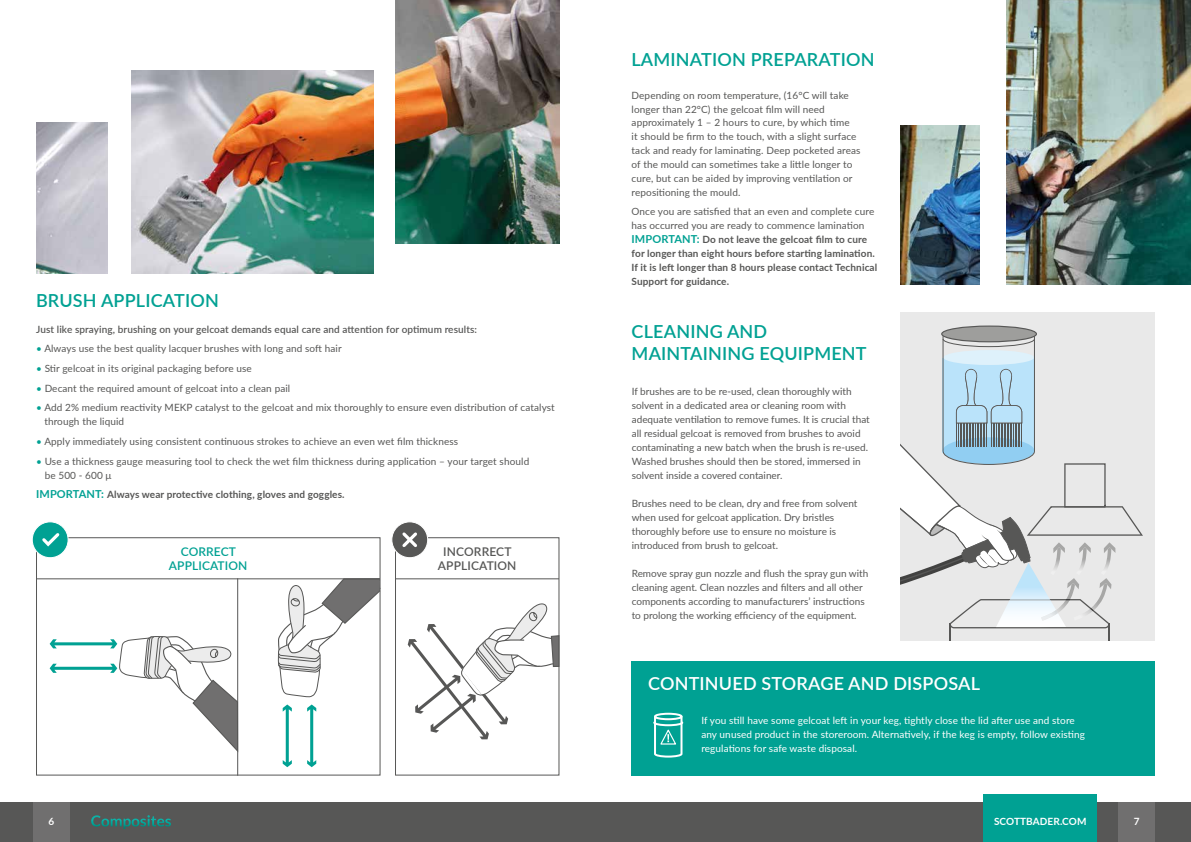
<style>
.page{position:relative;width:1191px;height:842px;background:#fff}
.page>*{position:absolute;margin:0;border:0;box-sizing:border-box;transform-origin:0 0}
.t1{font:600 18px/22px "Lato";letter-spacing:.01em;color:#00a193}
.t2{font:600 18px "Lato";letter-spacing:.01em;color:#fff}
.t3{font:600 12px/14.4px "Lato";letter-spacing:.01em;color:#575756;text-align:center}
.t4{font:600 12px/14.4px "Lato";letter-spacing:.01em;color:#00a193;text-align:center}
.t5{font:10px/14px "Lato";color:#575756}
.t6{font:700 10px/13.8px "Lato";letter-spacing:.01em;color:#575756}
.t7{font:10px/14px "Lato";letter-spacing:.01em;color:#fff}
.t8{font:600 10px "Lato";letter-spacing:.01em;color:#575756}
.t9{font:700 10px "Lato";letter-spacing:.01em;color:#fff}
.s1{color:#00a193}
.s2{font-size:11px;color:#00a193}
.s3{font-weight:400}
</style>
<div class="page">
<svg style="left:277px;top:578px;width:104px;height:119px"></svg>
<div style="left:900px;top:312px;width:255px;height:329px;background:#e9e9e9"></div>
<div style="left:0;top:802px;width:1191px;height:40px;background:#575756"></div>
<div style="left:983px;top:794px;width:114px;height:48px;background:#00a193"></div>
<div style="left:33px;top:802px;width:36px;height:40px;background:#706f6f"></div>
<div style="left:1118px;top:802px;width:36px;height:40px;background:#706f6f"></div>
<svg style="left:91px;top:815px;width:80px;height:14px"></svg>
<img style="left:900px;top:126px;width:79px;height:159px">
<img style="left:1006px;top:0;width:185px;height:285px">
<div style="left:631px;top:661px;width:524px;height:114px;background:#00a193"></div>
<div style="left:654px;top:713px;width:28px;height:7px;border:2px solid #fff;border-radius:50%"></div>
<svg style="left:653px;top:715px;width:31px;height:43px"></svg>
<div style="left:395px;top:537px;width:164px;height:238px;border:1px solid #575756"></div>
<div style="left:36px;top:537px;width:344px;height:238px;border:1px solid #575756"></div>
<hr style="left:395px;top:578px;width:164px;height:1px;background:#575756">
<hr style="left:36px;top:578px;width:344px;height:1px;background:#575756">
<hr style="left:237px;top:578px;width:1px;height:198px;background:#575756">
<div style="left:392px;top:522px;width:36px;height:36px;background:#575756;border-radius:50%"></div>
<div style="left:391px;top:521px;width:37px;height:37px;border:1px solid #fff;border-radius:50%"></div>
<svg style="left:402px;top:532px;width:15px;height:15px"></svg>
<div style="left:32px;top:522px;width:36px;height:36px;background:#00a193;border-radius:50%"></div>
<div style="left:32px;top:521px;width:37px;height:37px;border:1px solid #fff;border-radius:50%"></div>
<svg style="left:42px;top:533px;width:18px;height:14px"></svg>
<svg style="left:307px;top:704px;width:9px;height:63px"></svg>
<svg style="left:283px;top:704px;width:9px;height:63px"></svg>
<svg style="left:50px;top:635px;width:189px;height:119px"></svg>
<svg style="left:408px;top:599px;width:152px;height:140px"></svg>
<img style="left:132px;top:71px;width:241px;height:203px">
<img style="left:36px;top:123px;width:71px;height:151px">
<img style="left:395px;top:0;width:164px;height:244px">
<div style="left:943px;top:358px;width:91px;height:94px;background:#bae3fa"></div>
<div style="left:941px;top:325px;width:96px;height:17px;background:#9e9e9c;border:1px solid #575756;border-radius:50%"></div>
<svg style="left:943px;top:338px;width:91px;height:10px"></svg>
<div style="left:943px;top:350px;width:91px;height:15px;background:#def1fb;border-radius:50%"></div>
<hr style="left:942px;top:336px;width:1px;height:115px;background:#575756">
<hr style="left:1034px;top:336px;width:1px;height:115px;background:#575756">
<svg style="left:900px;top:369px;width:243px;height:272px"></svg>
<h1 class="t1" style="left:36px;top:289px;width:184px">BRUSH APPLICATION</h1>
<p class="t8" style="left:36px;top:322px;width:442px">Just like spraying, brushing on your gelcoat demands equal care and attention for optimum results:</p>
<p class="t5" style="left:36px;top:341px;width:307px"><span class="s1">•</span> Always use the best quality lacquer brushes with long and soft hair</p>
<p class="t5" style="left:36px;top:361px;width:217px"><span class="s1">•</span> Stir gelcoat in its original packaging before use</p>
<p class="t5" style="left:36px;top:381px;width:256px"><span class="s1">•</span> Decant the required amount of gelcoat into a clean pail</p>
<p class="t5" style="left:44px;top:400px;width:512px;text-indent:-8px"><span class="s1">•</span> Add 2% medium reactivity MEKP catalyst to the gelcoat and mix thoroughly to ensure even distribution of catalyst through the liquid</p>
<p class="t5" style="left:36px;top:434px;width:423px"><span class="s1">•</span> Apply immediately using consistent continuous strokes to achieve an even wet film thickness</p>
<p class="t5" style="left:45px;top:454px;width:486px;text-indent:-9px"><span class="s1">•</span> Use a thickness gauge measuring tool to check the wet film thickness during application – your target should be 500 - 600 μ</p>
<p class="t6" style="left:36px;top:487px;width:310px"><span class="s2">IMPORTANT:</span> Always wear protective clothing, gloves and goggles.</p>
<p class="t4" style="left:169px;top:544px;width:80px">CORRECT<br>APPLICATION</p>
<p class="t3" style="left:438px;top:544px;width:80px">INCORRECT<br>APPLICATION</p>
<h1 class="t1" style="left:631px;top:47px;width:244px">LAMINATION PREPARATION</h1>
<p class="t5" style="left:631px;top:88px;width:230px">Depending on room temperature, (16°C will take longer than 22°C) the gelcoat film will need approximately 1 – 2 hours to cure, by which time<br>it should be firm to the touch, with a slight surface tack and ready for laminating. Deep pocketed areas of the mould can sometimes take a little longer to cure, but can be aided by improving ventilation or repositioning the mould.</p>
<p class="t6" style="left:631px;top:204px;width:247px"><span class="s3">Once you are satisfied that an even and complete cure has occurred you are ready to commence lamination </span><span class="s2">IMPORTANT:</span> Do not leave the gelcoat film to cure for longer than eight hours before starting lamination.<br>If it is left longer than 8 hours please contact Technical Support for guidance.</p>
<h1 class="t1" style="left:631px;top:319px;width:236px">CLEANING AND<br>MAINTAINING EQUIPMENT</h1>
<p class="t5" style="left:632px;top:383px;width:240px">If brushes are to be re-used, clean thoroughly with solvent in a dedicated area or cleaning room with adequate ventilation to remove fumes. It is crucial that all residual gelcoat is removed from brushes to avoid contaminating a new batch when the brush is re-used.<br>Washed brushes should then be stored, immersed in solvent inside a covered container.</p>
<p class="t5" style="left:632px;top:496px;width:227px">Brushes need to be clean, dry and free from solvent when used for gelcoat application. Dry bristles thoroughly before use to ensure no moisture is introduced from brush to gelcoat.</p>
<p class="t5" style="left:632px;top:566px;width:238px">Remove spray gun nozzle and flush the spray gun with cleaning agent. Clean nozzles and filters and all other components according to manufacturers’ instructions to prolong the working efficiency of the equipment.</p>
<h1 class="t2" style="left:648px;top:671px;width:333px">CONTINUED STORAGE AND DISPOSAL</h1>
<p class="t7" style="left:701px;top:713px;width:385px">If you still have some gelcoat left in your keg, tightly close the lid after use and store any unused product in the storeroom. Alternatively, if the keg is empty, follow existing regulations for safe waste disposal.</p>
<p class="t9" style="left:48px;top:814px;width:7px">6</p>
<p class="t9" style="left:994px;top:814px;width:94px">SCOTTBADER.COM</p>
<p class="t9" style="left:1134px;top:814px;width:7px">7</p>
</div>
